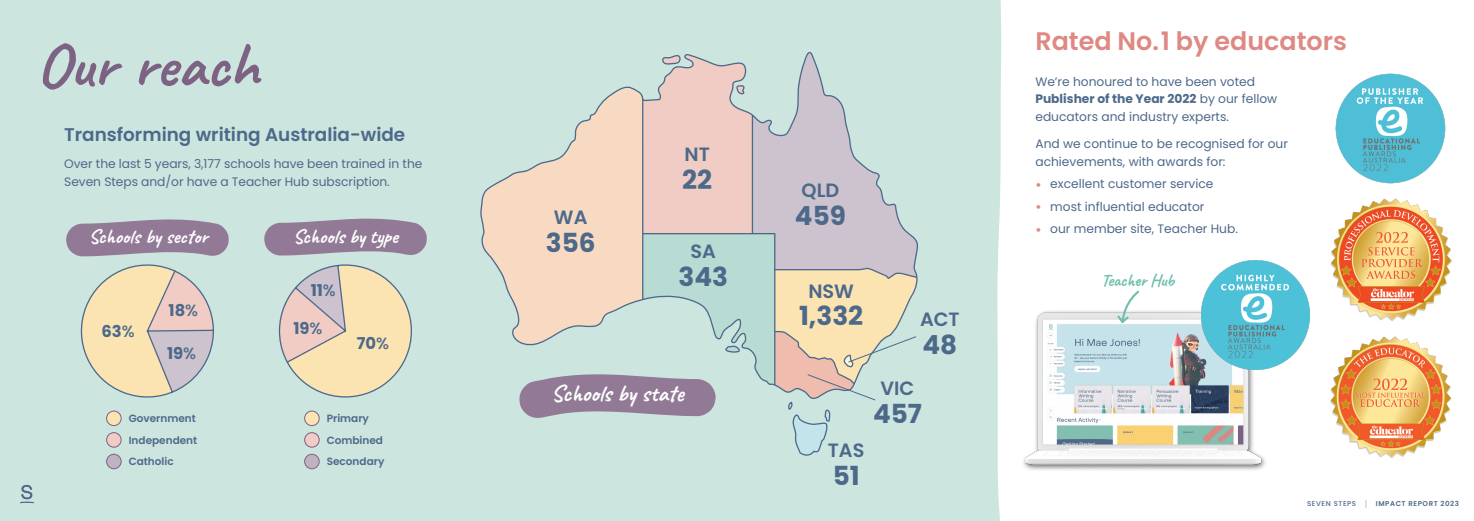
<style>
.page{position:relative;width:1474px;height:521px;background:#fff}
.page>*{position:absolute;margin:0;border:0;box-sizing:border-box;transform-origin:0 0}
.H1_Deco{font:700 63.79px "Caveat";letter-spacing:.005em;color:#7d6284}
.t1{font:700 26.25px "Poppins";color:#4d698a}
.t2{font:600 25.38px "Poppins";color:#de8983}
.t3{font:700 23.62px "Caveat";color:#fff}
.t4{font:700 20.12px "Caveat";color:#fff}
.t5{font:600 19.25px "Poppins";color:#4d698a}
.t6{font:600 18.38px "Poppins";color:#4d698a}
.t7{font:700 17.59px "Caveat";letter-spacing:-.015em;color:#72beaf}
.t8{font:700 16.28px "Poppins";color:#4d698a}
.Body__blue__14{font:12.25px/17.5px "Poppins";color:#4d698a}
.Body__blue__14_B4_bu{font:12.25px/17.5px "Poppins";color:#4d698a}
.t9{font:600 10.5px "Poppins";color:#4d698a}
.t10{font:600 7px "Poppins";letter-spacing:.08em;color:#4d698a}
.s1{font-weight:500}
.s2{font-weight:700}
.s3{font-weight:700;color:#de8983}
.s4{font-weight:400;font-size:8.75px;color:#acb3c4}
</style>
<div class="page">
<div style="left:0;top:0;width:1473px;height:521px;background:#cde5df"></div>
<svg style="left:264px;top:218px;width:163px;height:37px;background:#9b8aa1"></svg>
<div style="left:997px;top:0;width:476px;height:521px;background:#fff"></div>
<img style="left:1018px;top:281px;width:249px;height:214px">
<img style="left:1326px;top:195px;width:128px;height:128px">
<img style="left:1326px;top:332px;width:128px;height:128px">
<img style="left:1201px;top:261px;width:108px;height:108px">
<img style="left:1326px;top:65px;width:127px;height:127px">
<svg style="left:1115px;top:290px;width:25px;height:35px"></svg>
<div style="left:305px;top:411px;width:14px;height:14px;background:#fbe4b2;border-radius:50%"></div>
<div style="left:304px;top:411px;width:15px;height:15px;border:1px solid #7d6284;border-radius:50%"></div>
<div style="left:305px;top:433px;width:14px;height:14px;background:#f1ccc4;border-radius:50%"></div>
<div style="left:304px;top:432px;width:15px;height:16px;border:1px solid #7d6284;border-radius:50%"></div>
<div style="left:305px;top:454px;width:14px;height:15px;background:#c0b3c1;border-radius:50%"></div>
<div style="left:304px;top:454px;width:15px;height:15px;border:1px solid #7d6284;border-radius:50%"></div>
<div style="left:107px;top:411px;width:14px;height:14px;background:#fbe4b2;border-radius:50%"></div>
<div style="left:106px;top:411px;width:16px;height:15px;border:1px solid #7d6284;border-radius:50%"></div>
<div style="left:107px;top:433px;width:14px;height:14px;background:#f1ccc4;border-radius:50%"></div>
<div style="left:106px;top:432px;width:16px;height:16px;border:1px solid #7d6284;border-radius:50%"></div>
<div style="left:107px;top:454px;width:14px;height:15px;background:#c0b3c1;border-radius:50%"></div>
<div style="left:106px;top:454px;width:16px;height:15px;border:1px solid #7d6284;border-radius:50%"></div>
<svg style="left:480px;top:171px;width:39px;height:172px"></svg>
<svg style="left:519px;top:52px;width:399px;height:404px"></svg>
<svg style="left:278px;top:264px;width:134px;height:134px"></svg>
<svg style="left:66px;top:219px;width:163px;height:179px"></svg>
<svg style="left:20px;top:485px;width:14px;height:18px"></svg>
<p class="H1_Deco" style="left:36px;top:25px;width:224px">Our reach</p>
<h2 class="t6" style="left:64px;top:124px;width:342px">Transforming writing Australia-wide</h2>
<p class="Body__blue__14" style="left:64px;top:155px;width:359px">Over the last 5 years, 3,177 schools have been trained in the<br>Seven Steps and/or have a Teacher Hub subscription.</p>
<p class="t4" style="left:89px;top:224px;width:121px">Schools by sector</p>
<p class="t4" style="left:293px;top:224px;width:106px">Schools by type</p>
<p class="t8" style="left:102px;top:322px;width:35px">63<span class="s1">%</span></p>
<p class="t8" style="left:168px;top:301px;width:31px">18<span class="s1">%</span></p>
<p class="t8" style="left:167px;top:343px;width:31px">19<span class="s1">%</span></p>
<p class="t9" style="left:129px;top:412px;width:69px">Government</p>
<p class="t9" style="left:129px;top:434px;width:70px">Independent</p>
<p class="t9" style="left:129px;top:455px;width:47px">Catholic</p>
<p class="t8" style="left:311px;top:281px;width:27px">11<span class="s1">%</span></p>
<p class="t8" style="left:293px;top:319px;width:31px">19<span class="s1">%</span></p>
<p class="t8" style="left:357px;top:333px;width:34px">70<span class="s1">%</span></p>
<p class="t9" style="left:327px;top:412px;width:44px">Primary</p>
<p class="t9" style="left:327px;top:434px;width:58px">Combined</p>
<p class="t9" style="left:327px;top:455px;width:59px">Secondary</p>
<p class="t5" style="left:554px;top:206px;width:35px">WA</p>
<p class="t1" style="left:546px;top:228px;width:51px">356</p>
<p class="t5" style="left:684px;top:143px;width:27px">NT</p>
<p class="t1" style="left:682px;top:164px;width:31px">22</p>
<p class="t5" style="left:690px;top:240px;width:27px">SA</p>
<p class="t1" style="left:678px;top:262px;width:51px">343</p>
<p class="t3" style="left:551px;top:378px;width:134px">Schools by state</p>
<p class="t5" style="left:801px;top:179px;width:39px">QLD</p>
<p class="t1" style="left:795px;top:200px;width:52px">459</p>
<p class="t5" style="left:808px;top:280px;width:47px">NSW</p>
<p class="t1" style="left:799px;top:301px;width:66px">1,332</p>
<p class="t5" style="left:827px;top:439px;width:38px">TAS</p>
<p class="t1" style="left:832px;top:460px;width:28px">51</p>
<p class="t5" style="left:920px;top:308px;width:41px">ACT</p>
<p class="t1" style="left:922px;top:330px;width:36px">48</p>
<p class="t5" style="left:880px;top:377px;width:35px">VIC</p>
<p class="t1" style="left:873px;top:398px;width:50px">457</p>
<p class="t2" style="left:1035px;top:26px;width:313px">Rated No. 1 by educators</p>
<p class="Body__blue__14" style="left:1035px;top:73px;width:243px">We’re honoured to have been voted<br><span class="s2">Publisher of the Year 2022</span> by our fellow educators and industry experts.</p>
<p class="Body__blue__14_B4_bu" style="left:1035px;top:135px;width:254px">And we continue to be recognised for our achievements, with awards for:</p>
<p class="Body__blue__14" style="left:1035px;top:175px;width:180px"><span class="s3">•</span> excellent customer service</p>
<p class="Body__blue__14" style="left:1035px;top:198px;width:170px"><span class="s3">•</span> most influential educator</p>
<p class="Body__blue__14" style="left:1035px;top:220px;width:204px"><span class="s3">•</span> our member site, Teacher Hub.</p>
<p class="t7" style="left:1101px;top:269px;width:74px">Teacher Hub</p>
<p class="t10" style="left:1306px;top:499px;width:153px"><span class="s1">SEVEN STEPS</span> <span class="s4">|</span> IMPACT REPORT 2023</p>
</div>
